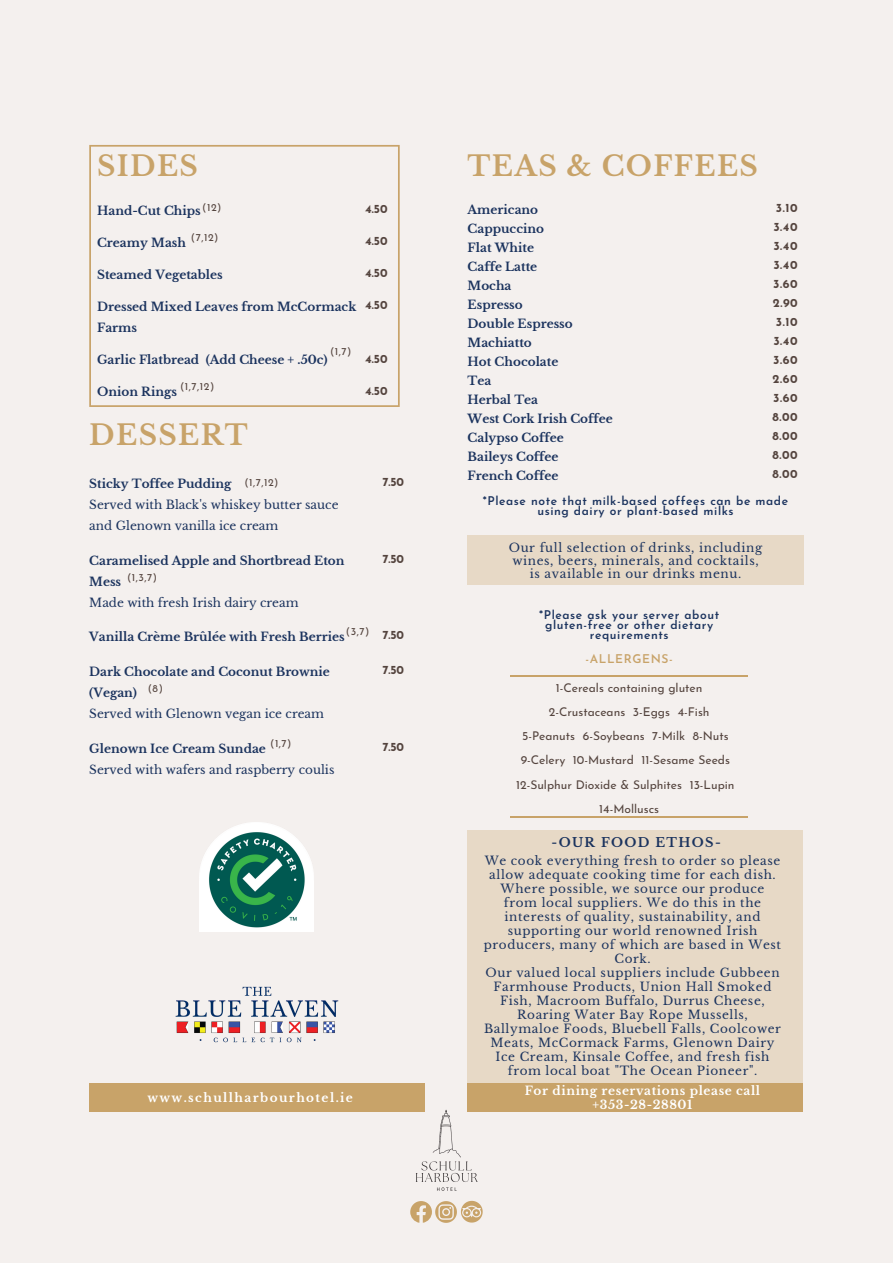
<style>
.page{position:relative;width:893px;height:1264px;background:#fff}
.page>*{position:absolute;margin:0;border:0;box-sizing:border-box;transform-origin:0 0}
.t1{font:700 27.75px "Libre Baskerville";letter-spacing:.05em;color:#c8a369}
.t2{font:700 12.75px "Libre Baskerville";letter-spacing:.105em;color:#1b335e}
.t3{font:12px/14px "Libre Baskerville";letter-spacing:.05em;color:#1b335e;text-align:center}
.t4{font:700 12px/19px "Libre Baskerville";color:#1b335e}
.t5{font:12px "Josefin Sans";color:#54443e}
.t6{font:12px/21.3px "Libre Baskerville";color:#1b335e}
.t7{font:600 12px/10.1px "Josefin Sans";letter-spacing:.05em;color:#1b335e;text-align:center}
.t8{font:700 12px/19px "Josefin Sans";letter-spacing:.05em;color:#54443e;text-align:justify}
.t9{font:700 12px/14px "Libre Baskerville";letter-spacing:.05em;color:#fff;text-align:center}
.t10{font:700 12px "Libre Baskerville";letter-spacing:.115em;color:#fff}
.t11{font:600 12px "Josefin Sans";letter-spacing:.05em;color:#c8a369}
.t12{font:10.5px "Josefin Sans";letter-spacing:.05em;color:#54443e}
</style>
<div class="page">
<div style="left:0;top:0;width:892px;height:1262px;background:#f4f0ee"></div>
<hr style="left:510px;top:816px;width:237px;height:2px;background:#c8a369">
<hr style="left:510px;top:675px;width:237px;height:2px;background:#c8a369">
<svg style="left:89px;top:145px;width:310px;height:262px"></svg>
<div style="left:467px;top:830px;width:335px;height:281px;background:#e7d9c6"></div>
<img style="left:392px;top:1097px;width:108px;height:94px">
<svg style="left:410px;top:1200px;width:72px;height:22px"></svg>
<div style="left:89px;top:1083px;width:335px;height:28px;background:#c8a369"></div>
<div style="left:467px;top:1083px;width:335px;height:28px;background:#c8a369"></div>
<div style="left:467px;top:535px;width:336px;height:50px;background:#e7d9c6"></div>
<img style="left:200px;top:822px;width:113px;height:109px">
<img style="left:175px;top:986px;width:164px;height:57px">
<h1 class="t1" style="left:97px;top:149px;width:102px">SIDES</h1>
<p class="t4" style="left:97px;top:201px;width:105px">Hand-Cut Chips</p>
<p class="t4" style="left:97px;top:233px;width:90px">Creamy Mash</p>
<p class="t4" style="left:97px;top:265px;width:127px">Steamed Vegetables</p>
<p class="t4" style="left:97px;top:296px;width:261px;line-height:21.5px">Dressed Mixed Leaves from McCormack<br>Farms</p>
<p class="t4" style="left:97px;top:350px;width:232px">Garlic Flatbread (Add Cheese + .50c)</p>
<p class="t4" style="left:97px;top:382px;width:81px">Onion Rings</p>
<p class="t12" style="left:202px;top:203px;width:21px">(12)</p>
<p class="t12" style="left:191px;top:233px;width:29px">(7,12)</p>
<p class="t12" style="left:330px;top:347px;width:23px">(1,7)</p>
<p class="t12" style="left:180px;top:382px;width:36px">(1,7,12)</p>
<p class="t8" style="left:365px;top:201px;width:24px">4.50</p>
<p class="t8" style="left:365px;top:233px;width:24px">4.50</p>
<p class="t8" style="left:365px;top:265px;width:24px">4.50</p>
<p class="t8" style="left:365px;top:297px;width:24px">4.50</p>
<p class="t8" style="left:365px;top:350px;width:24px">4.50</p>
<p class="t8" style="left:365px;top:382px;width:24px">4.50</p>
<h1 class="t1" style="left:89px;top:418px;width:160px">DESSERT</h1>
<p class="t4" style="left:89px;top:474px;width:144px">Sticky Toffee Pudding</p>
<p class="t6" style="left:89px;top:494px;width:251px">Served with Black's whiskey butter sauce and Glenown vanilla ice cream</p>
<p class="t4" style="left:89px;top:549px;width:257px;line-height:21.3px">Caramelised Apple and Shortbread Eton<br>Mess</p>
<p class="t6" style="left:89px;top:592px;width:211px">Made with fresh Irish dairy cream</p>
<p class="t4" style="left:89px;top:627px;width:257px">Vanilla Crème Brûlée with Fresh Berries</p>
<p class="t4" style="left:89px;top:661px;width:242px;line-height:21.3px">Dark Chocolate and Coconut Brownie (Vegan)</p>
<p class="t6" style="left:89px;top:703px;width:236px">Served with Glenown vegan ice cream</p>
<p class="t4" style="left:89px;top:738px;width:178px">Glenown Ice Cream Sundae</p>
<p class="t6" style="left:89px;top:759px;width:247px">Served with wafers and raspberry coulis</p>
<p class="t12" style="left:244px;top:478px;width:36px">(1,7,12)</p>
<p class="t12" style="left:127px;top:573px;width:31px">(1,3,7)</p>
<p class="t12" style="left:346px;top:627px;width:25px">(3,7)</p>
<p class="t12" style="left:148px;top:684px;width:17px">(8)</p>
<p class="t12" style="left:270px;top:738px;width:23px">(1,7)</p>
<p class="t8" style="left:382px;top:473px;width:23px">7.50</p>
<p class="t8" style="left:382px;top:550px;width:23px">7.50</p>
<p class="t8" style="left:382px;top:627px;width:23px">7.50</p>
<p class="t8" style="left:382px;top:661px;width:23px">7.50</p>
<p class="t8" style="left:382px;top:738px;width:23px">7.50</p>
<h1 class="t1" style="left:467px;top:149px;width:292px">TEAS &amp; COFFEES</h1>
<p class="t4" style="left:467px;top:200px;width:147px">Americano<br>Cappuccino<br>Flat White<br>Caffe Latte<br>Mocha<br>Espresso<br>Double Espresso<br>Machiatto<br>Hot Chocolate<br>Tea<br>Herbal Tea<br>West Cork Irish Coffee<br>Calypso Coffee<br>Baileys Coffee<br>French Coffee</p>
<p class="t8" style="left:772px;top:200px;width:27px">3.10<br>3.40<br>3.40<br>3.40<br>3.60<br>2.90<br>3.10<br>3.40<br>3.60<br>2.60<br>3.60<br>8.00<br>8.00<br>8.00<br>8.00</p>
<p class="t7" style="left:483px;top:496px;width:307px">*Please note that milk-based coffees can be made using dairy or plant-based milks</p>
<p class="t3" style="left:508px;top:541px;width:255px;line-height:13px">Our full selection of drinks, including wines, beers, minerals, and cocktails, is available in our drinks menu.</p>
<p class="t7" style="left:539px;top:611px;width:181px">*Please ask your server about gluten-free or other dietary requirements</p>
<p class="t11" style="left:585px;top:653px;width:89px">-ALLERGENS-</p>
<p class="t5" style="left:555px;top:683px;width:148px">1-Cereals containing gluten</p>
<p class="t5" style="left:548px;top:707px;width:162px">2-Crustaceans 3-Eggs 4-Fish</p>
<p class="t5" style="left:522px;top:731px;width:208px">5-Peanuts 6-Soybeans 7-Milk 8-Nuts</p>
<p class="t5" style="left:520px;top:755px;width:211px">9-Celery 10-Mustard 11-Sesame Seeds</p>
<p class="t5" style="left:516px;top:779px;width:220px">12-Sulphur Dioxide &amp; Sulphites 13-Lupin</p>
<p class="t5" style="left:599px;top:803px;width:61px">14-Molluscs</p>
<p class="t2" style="left:551px;top:835px;width:171px">-OUR FOOD ETHOS-</p>
<p class="t3" style="left:484px;top:853px;width:299px">We cook everything fresh to order so please allow adequate cooking time for each dish.<br>Where possible, we source our produce from local suppliers. We do this in the interests of quality, sustainability, and supporting our world renowned Irish producers, many of which are based in West Cork.<br>Our valued local suppliers include Gubbeen Farmhouse Products, Union Hall Smoked Fish, Macroom Buffalo, Durrus Cheese, Roaring Water Bay Rope Mussells, Ballymaloe Foods, Bluebell Falls, Coolcower Meats, McCormack Farms, Glenown Dairy Ice Cream, Kinsale Coffee, and fresh fish from local boat "The Ocean Pioneer".</p>
<p class="t10" style="left:147px;top:1090px;width:207px">www.schullharbourhotel.ie</p>
<p class="t9" style="left:524px;top:1083px;width:237px">For dining reservations please call +353-28-28801</p>
</div>
